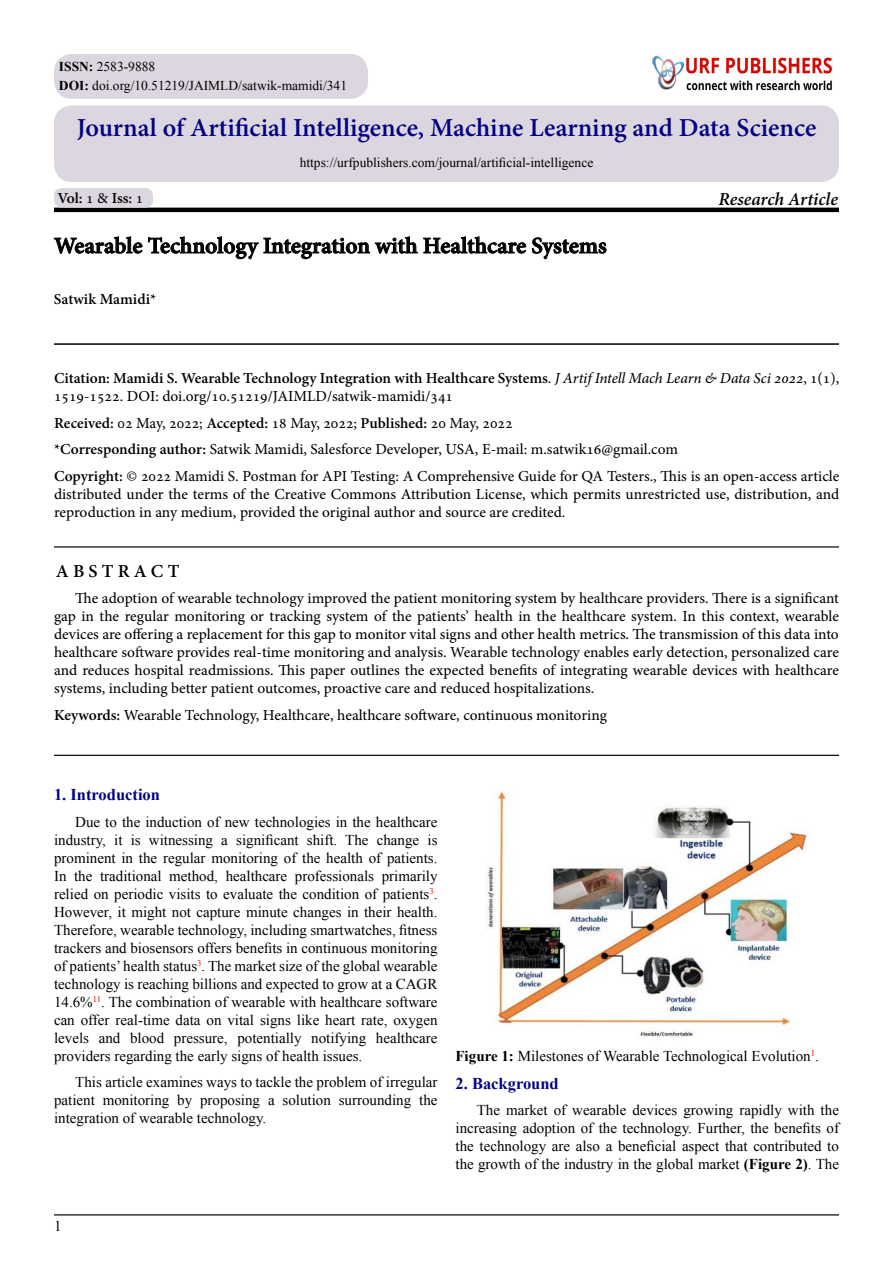
<style>
.page{position:relative;width:893px;height:1263px;background:#fff}
.page>*{position:absolute;margin:0;border:0;box-sizing:border-box;transform-origin:0 0}
.t1{font:700 25.5px "Adobe Hebrew";color:#000080}
.t2{font:700 22.5px "Adobe Hebrew";color:#000}
.t3{font:italic 700 18px "Adobe Hebrew";letter-spacing:-.005em;color:#000}
.t4{font:700 18px "Adobe Hebrew";letter-spacing:.23em;color:#000}
.t5{font:700 16.5px "Times New Roman";color:#030381}
.t6{font:15px/18px "Times New Roman";color:#000;text-align:right}
.t7{font:15px/18px "Adobe Hebrew";color:#000}
.t8{font:700 15px/18px "Adobe Hebrew";color:#000}
.t9{font:13.5px/18.3px "Times New Roman";color:#000}
.t10{font:8.7px "Times New Roman";color:#f00}
.s1{font-weight:700}
.s2{font-weight:400}
.s3{font-weight:400;font-style:italic}
</style>
<div class="page">
<hr style="left:54px;top:208px;width:785px;height:4px;background:#000">
<svg style="left:54px;top:236px;width:472px;height:23px"></svg>
<svg style="left:532px;top:237px;width:75px;height:22px"></svg>
<hr style="left:54px;top:343px;width:785px;height:2px;background:#000">
<hr style="left:54px;top:546px;width:785px;height:1px;background:#000">
<hr style="left:54px;top:1214px;width:785px;height:1px;background:#000">
<div style="left:54px;top:188px;width:99px;height:20px;background:#dcd6e0;border-radius:8px"></div>
<div style="left:54px;top:105px;width:785px;height:77px;background:#dcd6e0;border-radius:18px"></div>
<img style="left:697px;top:57px;width:136px;height:33px">
<div style="left:641px;top:44px;width:56px;height:46px;background:#000;opacity:.5"></div>
<div style="left:642px;top:46px;width:50px;height:44px;background:#fff"></div>
<div style="left:651px;top:55px;width:44px;height:35px;background:#000;opacity:.75"></div>
<div style="left:54px;top:54px;width:314px;height:45px;background:#dcd6e0;border-radius:18px"></div>
<hr style="left:54px;top:755px;width:785px;height:1px;background:#000">
<img style="left:486px;top:791px;width:322px;height:246px">
<p class="t9" style="left:59px;top:57px;width:290px"><span class="s1">ISSN:</span> 2583-9888<br><span class="s1">DOI:</span> doi.org/10.51219/JAIMLD/satwik-mamidi/341</p>
<h1 class="t1" style="left:77px;top:112px;width:741px">Journal of Artificial Intelligence, Machine Learning and Data Science</h1>
<p class="t8" style="left:57px;top:189px;width:87px">Vol <span class="s2">1</span>: <span class="s2">&amp;</span> Iss <span class="s2">1</span>:</p>
<p class="t9" style="left:300px;top:153px;width:295px">https://urfpublishers.com/journal/artificial-intelligence</p>
<h2 class="t2" style="left:54px;top:232px;width:554px">Wearable Technology Integration with Healthcare Systems</h2>
<p class="t8" style="left:54px;top:290px;width:104px">Satwik Mamidi*</p>
<p class="t3" style="left:718px;top:188px;width:121px">Research Article</p>
<p class="t8" style="left:54px;top:369px;width:787px">Citation: Mamidi .S Wearable Technology Integration with Healthcare Systems <span class="s3">J</span><span class="s2">.</span> <span class="s3">ArtifIntell Mach Learn &amp; Data Sci 2022</span><span class="s2">, , (1)1<br>1519-1522. DOI: doi.org/10.51219/JAIMLD/satwik-mamidi/341</span></p>
<p class="t7" style="left:54px;top:410px;width:787px;line-height:26.5px"><span class="s1">Received:</span> 02 May, 2022; <span class="s1">Accepted:</span> 18 May, 2022; <span class="s1">Published:</span> 20 May, 2022<br><span class="s1">*Corresponding author:</span> Satwik Mamidi, Salesforce Developer, USA -E, mail m: .satwik16@gmail.com<br><span class="s1">Copyright:</span> © 2022 Mamidi .S Postman for API Testing A: Comprehensive Guide for QA Testers., This is an open-access article</p>
<p class="t7" style="left:54px;top:485px;width:787px">distributed under the terms of the Creative Commons Attribution License, which permits unrestricted use, distribution, and reproduction in any medium, provided the original author and source are credited.</p>
<p class="t4" style="left:56px;top:561px;width:125px">AB TS RACT</p>
<p class="t7" style="left:54px;top:589px;width:786px;text-align:justify;text-indent:21px">The adoption of wearable technology improved the patient monitoring system by healthcare providers. There is a significant gap in the regular monitoring or tracking system of the patients’ health in the healthcare system. In this context, wearable devices are offering a replacement for this gap to monitor vital signs and other health metrics. The transmission of this data into healthcare software provides real-time monitoring and analysis. Wearable technology enables early detection, personalized care and reduces hospital readmissions. This paper outlines the expected benefits of integrating wearable devices with healthcare systems, including better patient outcomes, proactive care and reduced hospitalizations.</p>
<p class="t7" style="left:54px;top:706px;width:554px"><span class="s1">Keywords:</span> Wearable Technology, Healthcare, healthcare software, continuous monitoring</p>
<p class="t5" style="left:54px;top:783px;width:108px">1. Introduction</p>
<p class="t6" style="left:75px;top:812px;width:364px">Due to the induction of new technologies in the healthcare is</p>
<p class="t6" style="left:54px;top:830px;width:53px">industry,</p>
<p class="t6" style="left:54px;top:848px;width:385px">prominent in the regular monitoring of the health of patients.</p>
<p class="t6" style="left:382px;top:866px;width:57px">primarily</p>
<p class="t6" style="left:114px;top:830px;width:10px">it</p>
<p class="t6" style="left:131px;top:830px;width:12px">is</p>
<p class="t6" style="left:149px;top:830px;width:66px">witnessing</p>
<p class="t6" style="left:236px;top:830px;width:64px">significant</p>
<p class="t6" style="left:307px;top:830px;width:32px">shift.</p>
<p class="t6" style="left:345px;top:830px;width:25px">The</p>
<p class="t6" style="left:377px;top:830px;width:44px">change</p>
<p class="t6" style="left:221px;top:830px;width:8px">a</p>
<p class="t6" style="left:74px;top:866px;width:20px">the</p>
<p class="t6" style="left:100px;top:866px;width:63px">traditional</p>
<p class="t6" style="left:169px;top:866px;width:50px">method,</p>
<p class="t6" style="left:226px;top:866px;width:63px">healthcare</p>
<p class="t6" style="left:295px;top:866px;width:81px">professionals</p>
<p class="t6" style="left:54px;top:866px;width:14px">In</p>
<p class="t10" style="left:429px;top:885px;width:6px">3</p>
<p class="t6" style="left:54px;top:884px;width:385px;text-align:justify">relied on periodic visits to evaluate the condition of patients .<br>However, it might not capture minute changes in their health.<br>Therefore, wearable technology, including smartwatches, fitness trackers and biosensors offers benefits in continuous monitoring</p>
<p class="t10" style="left:197px;top:957px;width:6px">3</p>
<p class="t6" style="left:54px;top:956px;width:385px">of patients’health status . The market size of the global wearable technology is reaching billions and expected to grow at a CAGR 14.6%<sup>11</sup>. The combination of wearable with healthcare software can offer real-time data on vital signs like heart rate, oxygen healthcare</p>
<p class="t6" style="left:54px;top:1028px;width:310px;text-align:left">levels<br>providers regarding the early signs of health issues.</p>
<p class="t6" style="left:75px;top:1073px;width:364px">This article examines ways to tackle the problem of irregular the</p>
<p class="t6" style="left:99px;top:1028px;width:23px">and</p>
<p class="t6" style="left:130px;top:1028px;width:36px">blood</p>
<p class="t6" style="left:237px;top:1028px;width:66px">potentially</p>
<p class="t6" style="left:311px;top:1028px;width:57px">notifying</p>
<p class="t6" style="left:174px;top:1028px;width:55px">pressure,</p>
<p class="t6" style="left:54px;top:1091px;width:214px;text-align:left">patient<br>integration of wearable technology.</p>
<p class="t6" style="left:103px;top:1091px;width:68px">monitoring</p>
<p class="t6" style="left:177px;top:1091px;width:16px">by</p>
<p class="t6" style="left:200px;top:1091px;width:61px">proposing</p>
<p class="t6" style="left:283px;top:1091px;width:50px">solution</p>
<p class="t6" style="left:339px;top:1091px;width:74px">surrounding</p>
<p class="t6" style="left:268px;top:1091px;width:8px">a</p>
<p class="t10" style="left:811px;top:1047px;width:6px">1</p>
<p class="t6" style="left:455px;top:1046px;width:365px"><span class="s1">Figure 1:</span> Milestones of Wearable Technological Evolution .</p>
<p class="t5" style="left:455px;top:1072px;width:105px">2. Background</p>
<p class="t6" style="left:455px;top:1101px;width:385px;text-align:justify;text-indent:21px">The market of wearable devices growing rapidly with the increasing adoption of the technology. Further, the benefits of the technology are also a beneficial aspect that contributed to the growth of the industry in the global market <span class="s1">(Figure</span> .<span class="s1">)2</span> The</p>
<p class="t6" style="left:54px;top:1217px;width:9px">1</p>
</div>
